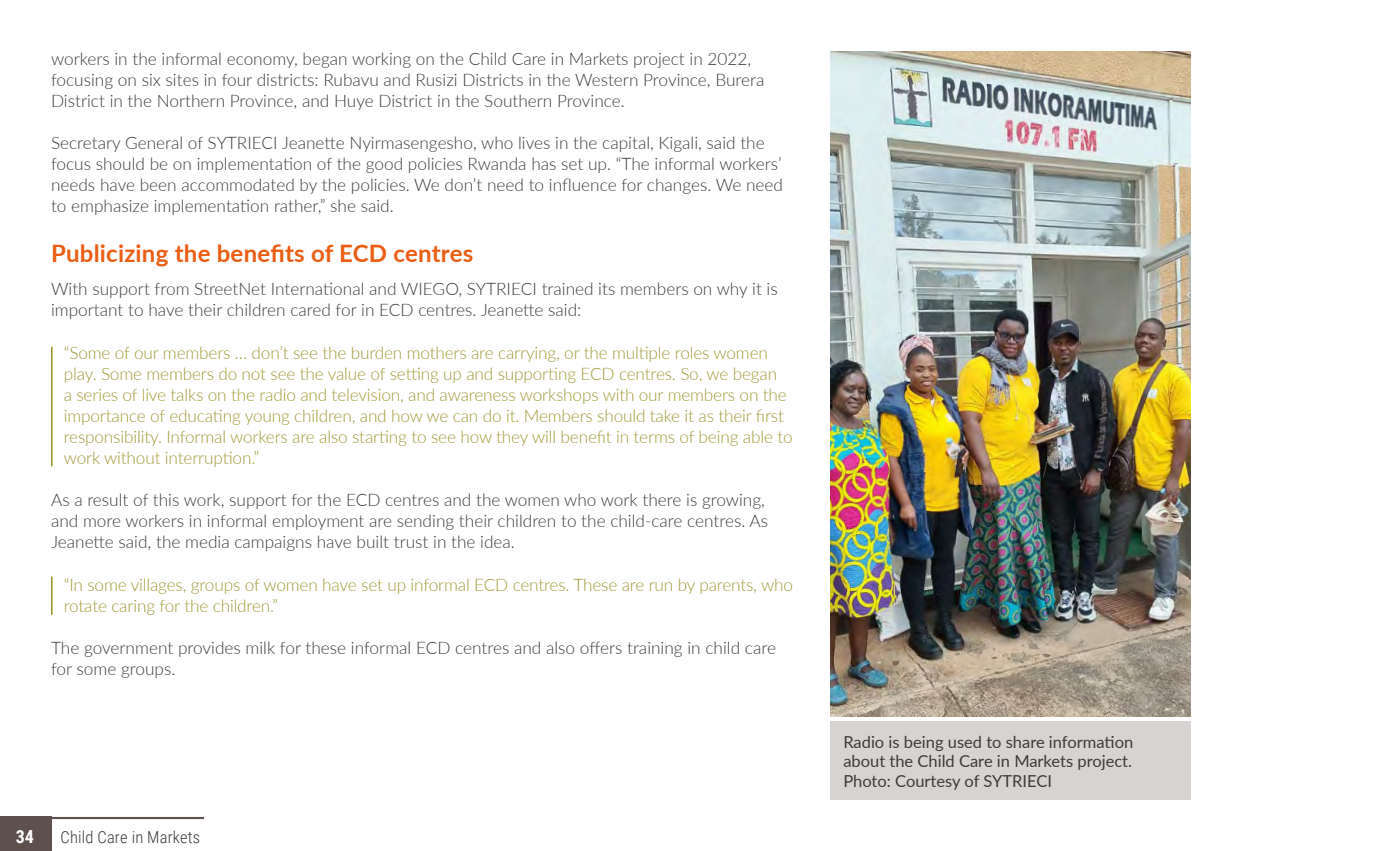
<style>
.page{position:relative;width:1382px;height:851px;background:#fff}
.page>*{position:absolute;margin:0;border:0;box-sizing:border-box;transform-origin:0 0}
.t1{font:700 24px "Lato";letter-spacing:.01em;color:#eb5d12}
.t2{font:700 18px "Roboto Condensed";color:#fff}
.t3{font:300 17.25px/21px "Lato";color:#3c3c3b}
.t4{font:300 17.25px/21px "Lato";letter-spacing:-.01em;color:#a19a38}
.t5{font:16.5px/19.8px "Lato";color:#3c3c3b;text-align:justify}
.t6{font:300 16.5px "Roboto Condensed";letter-spacing:.01em;color:#3c3c3b}
</style>
<div class="page">
<div style="left:0;top:816px;width:51px;height:34px;background:#5e514d"></div>
<hr style="left:39px;top:816px;width:165px;height:3px;background:#5e514d">
<img style="left:831px;top:51px;width:360px;height:665px">
<div style="left:831px;top:721px;width:360px;height:78px;background:#d7d3d2"></div>
<hr style="left:51px;top:347px;width:2px;height:119px;background:#968f22">
<hr style="left:51px;top:576px;width:2px;height:38px;background:#968f22">
<p class="t3" style="left:51px;top:48px;width:715px">workers in the informal economy, began working on the Child Care in Markets project in 2022, focusing on six sites in four districts: Rubavu and Rusizi Districts in the Western Province, Burera<br>District in the Northern Province, and Huye District in the Southern Province.</p>
<p class="t3" style="left:51px;top:132px;width:733px">Secretary General of SYTRIECI Jeanette Nyirmasengesho, who lives in the capital, Kigali, said the focus should be on implementation of the good policies Rwanda has set up. “The informal workers’ needs have been accommodated by the policies. We don’t need to influence for changes. We need to emphasize implementation rather,” she said.</p>
<h1 class="t1" style="left:51px;top:235px;width:424px">Publicizing the benefits of ECD centres</h1>
<p class="t3" style="left:51px;top:278px;width:728px">With support from StreetNet International and WIEGO, SYTRIECI trained its members on why it is important to have their children cared for in ECD centres. Jeanette said:</p>
<p class="t4" style="left:64px;top:341px;width:730px">“Some of our members … don’t see the burden mothers are carrying, or the multiple roles women play. Some members do not see the value of setting up and supporting ECD centres. So, we began<br>a series of live talks on the radio and television, and awareness workshops with our members on the importance of educating young children, and how we can do it. Members should take it as their first responsibility. Informal workers are also starting to see how they will benefit in terms of being able to work without interruption.”</p>
<p class="t3" style="left:51px;top:488px;width:719px">As a result of this work, support for the ECD centres and the women who work there is growing, and more workers in informal employment are sending their children to the child-care centres. As<br>Jeanette said, the media campaigns have built trust in the idea.</p>
<p class="t4" style="left:64px;top:573px;width:731px">“In some villages, groups of women have set up informal ECD centres. These are run by parents, who rotate caring for the children.”</p>
<p class="t3" style="left:51px;top:636px;width:726px">The government provides milk for these informal ECD centres and also offers training in child care for some groups.</p>
<p class="t2" style="left:16px;top:823px;width:20px">34</p>
<p class="t6" style="left:61px;top:825px;width:141px">Child Care in Markets</p>
<p class="t5" style="left:843px;top:730px;width:291px">Radio is being used to share information about the Child Care in Markets project.<br>Photo: Courtesy of SYTRIECI</p>
</div>
